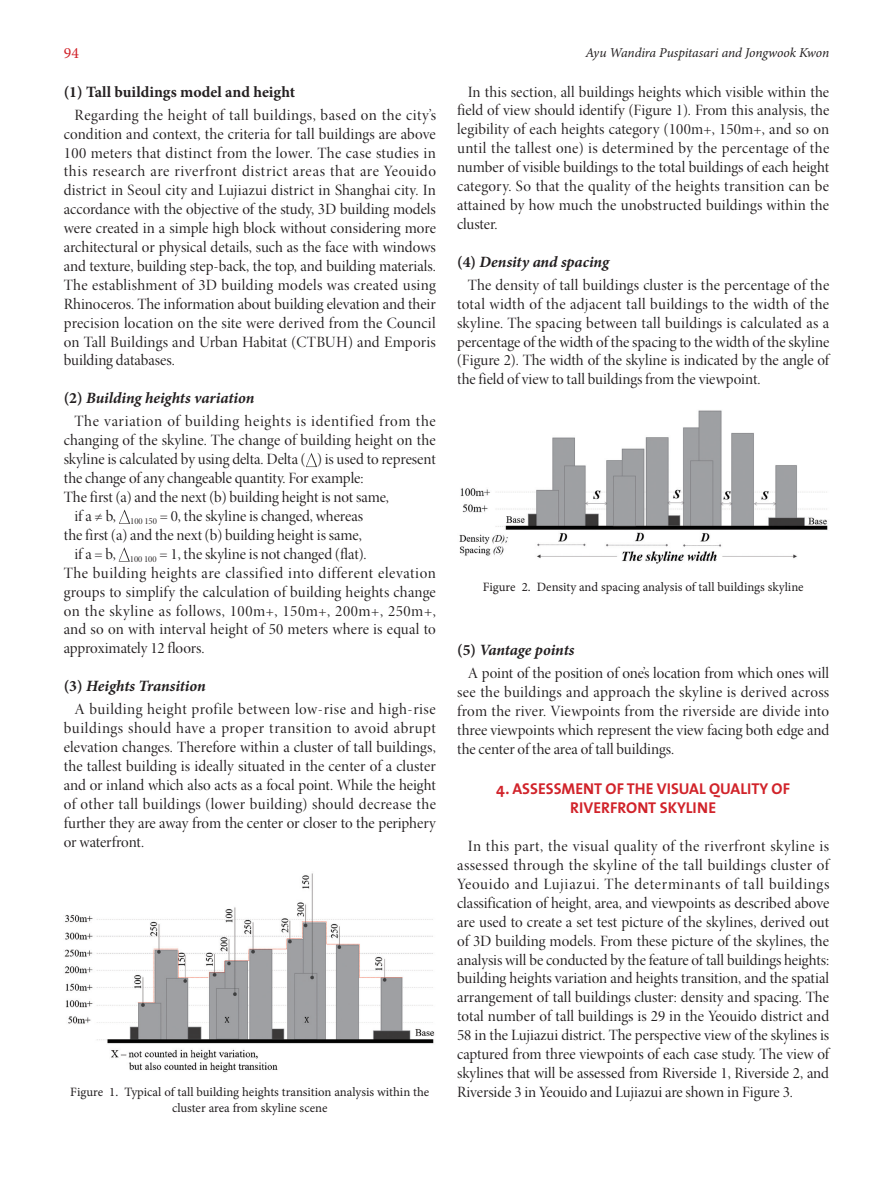
<style>
.page{position:relative;width:893px;height:1191px;background:#fff}
.page>*{position:absolute;margin:0;border:0;box-sizing:border-box;transform-origin:0 0}
.본문1{font:15.75px/18.9px "Minion Pro Disp";color:#231f20;text-align:justify}
.본문1_들여쓰기_없음{font:15.75px/18.9px "Minion Pro Disp";color:#231f20;text-align:justify}
._1_1{font:italic 700 15.75px "Minion Pro";letter-spacing:-.005em;color:#231f20}
._1__INTRODUCTION{font:700 15.75px/18.9px "The Mix 7";color:#d1232a;text-align:center}
._1_1-2{font:700 15.75px "Minion Pro";color:#231f20}
.t1{font:15.75px "Minion Pro";color:#d1232a}
.t2{font:italic 13.5px "Minion Pro";letter-spacing:-.01em;color:#231f20}
.t3{font:12.75px/15.3px "Minion Pro";color:#231f20;text-align:center}
.s1{font-style:normal}
</style>
<div class="page">
<svg style="left:306px;top:453px;width:11px;height:14px"></svg>
<svg style="left:119px;top:509px;width:11px;height:15px"></svg>
<svg style="left:119px;top:547px;width:11px;height:14px"></svg>
<img style="left:64px;top:873px;width:371px;height:200px">
<img style="left:459px;top:410px;width:369px;height:154px">
<p class="t1" style="left:64px;top:43px;width:17px">94</p>
<p class="t2" style="left:585px;top:43px;width:245px">Ayu Wandira Puspitasari and Jongwook Kwon</p>
<p class="_1_1-2" style="left:64px;top:80px;width:233px">(1) Tall buildings model and height</p>
<p class="본문1" style="left:64px;top:106px;width:374px;text-indent:11px">Regarding the height of tall buildings, based on the city’s condition and context, the criteria for tall buildings are above 100 meters that distinct from the lower. The case studies in this research are riverfront district areas that are Yeouido district in Seoul city and Lujiazui district in Shanghai city. In accordance with the objective of the study, 3D building models were created in a simple high block without considering more architectural or physical details, such as the face with windows and texture, building step-back, the top, and building materials.<br>The establishment of 3D building models was created using Rhinoceros. The information about building elevation and their precision location on the site were derived from the Council on Tall Buildings and Urban Habitat (CTBUH) and Emporis building databases.</p>
<p class="_1_1" style="left:64px;top:387px;width:192px"><span class="s1">(2)</span> Building heights variation</p>
<p class="본문1" style="left:64px;top:412px;width:374px;text-indent:11px">The variation of building heights is identified from the changing of the skyline. The change of building height on the skyline is calculated by using delta. Delta ( ) is used to represent the change of any changeable quantity. For example:</p>
<p class="본문1_들여쓰기_없음" style="left:64px;top:488px;width:327px">The first (a) and the next (b) building height is not same,</p>
<p class="본문1" style="left:74px;top:507px;width:290px">if a ≠ b, <sub>100</sub> <sub>150</sub> = 0, the skyline is changed, whereas</p>
<p class="본문1_들여쓰기_없음" style="left:64px;top:526px;width:299px">the first (a) and the next (b) building height is same,</p>
<p class="본문1" style="left:74px;top:545px;width:294px">if a = b, <sub>100</sub> <sub>100</sub> = 1, the skyline is not changed (flat).</p>
<p class="본문1_들여쓰기_없음" style="left:64px;top:563px;width:374px">The building heights are classified into different elevation groups to simplify the calculation of building heights change on the skyline as follows, 100m+, 150m+, 200m+, 250m+, and so on with interval height of 50 meters where is equal to approximately 12 floors.</p>
<p class="_1_1" style="left:64px;top:675px;width:144px"><span class="s1">(3)</span> Heights Transition</p>
<p class="본문1" style="left:64px;top:700px;width:374px;text-indent:11px">A building height profile between low-rise and high-rise buildings should have a proper transition to avoid abrupt elevation changes. Therefore within a cluster of tall buildings, the tallest building is ideally situated in the center of a cluster and or inland which also acts as a focal point. While the height of other tall buildings (lower building) should decrease the further they are away from the center or closer to the periphery or waterfront.</p>
<p class="본문1" style="left:457px;top:82px;width:374px;text-indent:11px">In this section, all buildings heights which visible within the field of view should identify (Figure 1). From this analysis, the legibility of each heights category (100m+, 150m+, and so on until the tallest one) is determined by the percentage of the number of visible buildings to the total buildings of each height category. So that the quality of the heights transition can be attained by how much the unobstructed buildings within the cluster.</p>
<p class="_1_1" style="left:457px;top:250px;width:153px"><span class="s1">(4)</span> Density and spacing</p>
<p class="본문1" style="left:457px;top:276px;width:374px;text-indent:11px">The density of tall buildings cluster is the percentage of the total width of the adjacent tall buildings to the width of the skyline. The spacing between tall buildings is calculated as a percentage of the width of the spacing to the width of the skyline (Figure 2). The width of the skyline is indicated by the angle of the field of view to tall buildings from the viewpoint.</p>
<p class="t3" style="left:483px;top:579px;width:322px">Figure 2. Density and spacing analysis of tall buildings skyline</p>
<p class="_1_1" style="left:457px;top:639px;width:119px"><span class="s1">(5)</span> Vantage points</p>
<p class="본문1" style="left:457px;top:664px;width:374px;text-indent:11px">A point of the position of one’s location from which ones will see the buildings and approach the skyline is derived across from the river. Viewpoints from the riverside are divide into three viewpoints which represent the view facing both edge and the center of the area of tall buildings.</p>
<p class="_1__INTRODUCTION" style="left:496px;top:779px;width:295px">4. ASSESSMENT OF THE VISUAL QUALITY OF<br>RIVERFRONT SKYLINE</p>
<p class="본문1" style="left:457px;top:837px;width:374px;text-indent:11px">In this part, the visual quality of the riverfront skyline is assessed through the skyline of the tall buildings cluster of Yeouido and Lujiazui. The determinants of tall buildings classification of height, area, and viewpoints as described above are used to create a set test picture of the skylines, derived out of 3D building models. From these picture of the skylines, the analysis will be conducted by the feature of tall buildings heights: building heights variation and heights transition, and the spatial arrangement of tall buildings cluster: density and spacing. The total number of tall buildings is 29 in the Yeouido district and 58 in the Lujiazui district. The perspective view of the skylines is captured from three viewpoints of each case study. The view of skylines that will be assessed from Riverside 1, Riverside 2, and Riverside 3 in Yeouido and Lujiazui are shown in Figure 3.</p>
<p class="t3" style="left:70px;top:1084px;width:361px">Figure 1. Typical of tall building heights transition analysis within the cluster area from skyline scene</p>
</div>
